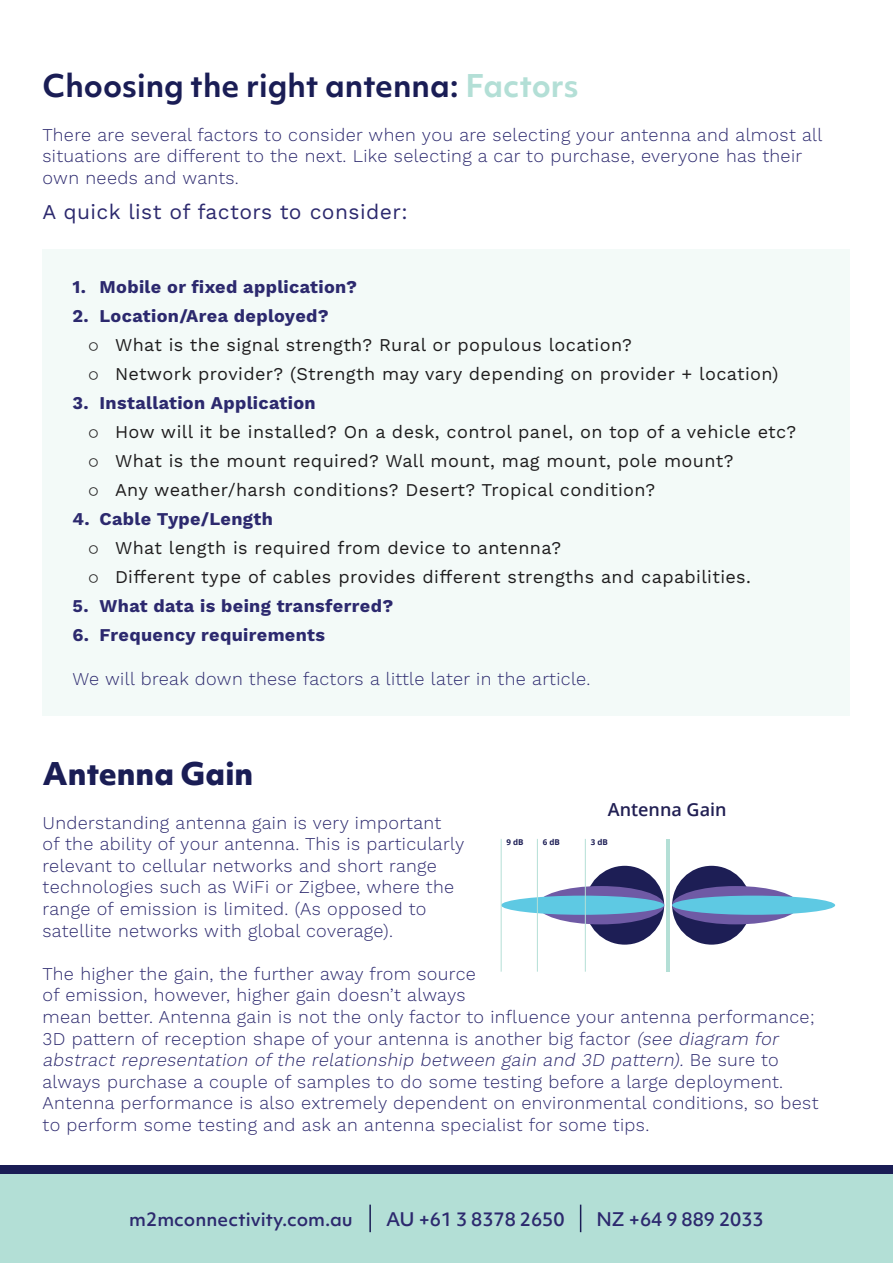
<style>
.page{position:relative;width:893px;height:1263px;background:#fff}
.page>*{position:absolute;margin:0;border:0;box-sizing:border-box;transform-origin:0 0}
.t1{font:700 30px "Objektiv Mk 1";color:#1a1d55}
.t2{font:800 30px "Objektiv Mk 1";color:#1a1d55}
.t3{font:21px "Work Sans";letter-spacing:.02em;color:#2c296e}
.t4{font:300 18px/21.6px "Work Sans";letter-spacing:.02em;color:#2c296e}
.t5{font:18px "Work Sans";letter-spacing:.02em;color:#1f1d1e}
.t6{font:700 18px "Work Sans";letter-spacing:.02em;color:#2c296e}
.t7{font:500 18px "Objektiv Mk 1";color:#2c296e}
.t8{font:600 18px "Open Sans";color:#211f53}
.t9{font:700 7.95px "Open Sans";color:#1d1e55}
.s1{color:#b3dfd6}
.s2{font-weight:300}
.s3{font-style:italic}
</style>
<div class="page">
<div style="left:0;top:1174px;width:893px;height:89px;background:#b3dfd6"></div>
<div style="left:0;top:1165px;width:893px;height:9px;background:#1a1d55"></div>
<hr style="left:369px;top:1204px;width:2px;height:28px;background:#1a1d55">
<svg style="left:580px;top:1204px;width:1px;height:28px"></svg>
<div style="left:43px;top:249px;width:807px;height:467px;background:#f3faf8"></div>
<div style="left:585px;top:866px;width:79px;height:79px;background:#1d1e55;border-radius:50%"></div>
<div style="left:672px;top:866px;width:79px;height:79px;background:#1d1e55;border-radius:50%"></div>
<hr style="left:667px;top:839px;width:3px;height:132px;background:#b4dfd6">
<div style="left:537px;top:886px;width:127px;height:38px;background:#6f5aa5;border-radius:50%"></div>
<div style="left:672px;top:886px;width:127px;height:38px;background:#6f5aa5;border-radius:50%"></div>
<div style="left:501px;top:896px;width:163px;height:19px;background:#5ec9e3;border-radius:50%"></div>
<div style="left:672px;top:896px;width:163px;height:19px;background:#5ec9e3;border-radius:50%"></div>
<hr style="left:537px;top:839px;width:1px;height:133px;background:#b4dfd6">
<hr style="left:585px;top:839px;width:1px;height:133px;background:#b4dfd6">
<hr style="left:501px;top:839px;width:1px;height:133px;background:#b4dfd6">
<h1 class="t1" style="left:43px;top:72px;width:538px">Choosing the right antenna: <span class="s1">Factors</span></h1>
<p class="t4" style="left:43px;top:125px;width:781px">There are several factors to consider when you are selecting your antenna and almost all situations are different to the next. Like selecting a car to purchase, everyone has their own needs and wants.</p>
<p class="t3" style="left:43px;top:203px;width:367px">A quick list of factors to consider:</p>
<p class="t6" style="left:73px;top:279px;width:286px">1. Mobile or fixed application?</p>
<p class="t6" style="left:73px;top:308px;width:258px">2. Location/Area deployed?</p>
<p class="t5" style="left:88px;top:337px;width:545px"><span class="s2">○</span> What is the signal strength? Rural or populous location?</p>
<p class="t5" style="left:88px;top:366px;width:692px"><span class="s2">○</span> Network provider? (Strength may vary depending on provider + location)</p>
<p class="t6" style="left:73px;top:396px;width:245px">3. Installation Application</p>
<p class="t5" style="left:88px;top:424px;width:710px"><span class="s2">○</span> How will it be installed? On a desk, control panel, on top of a vehicle etc?</p>
<p class="t5" style="left:88px;top:453px;width:647px"><span class="s2">○</span> What is the mount required? Wall mount, mag mount, pole mount?</p>
<p class="t5" style="left:88px;top:482px;width:569px"><span class="s2">○</span> Any weather/harsh conditions? Desert? Tropical condition?</p>
<p class="t6" style="left:73px;top:512px;width:202px">4. Cable Type/Length</p>
<p class="t5" style="left:88px;top:540px;width:475px"><span class="s2">○</span> What length is required from device to antenna?</p>
<p class="t5" style="left:88px;top:569px;width:664px"><span class="s2">○</span> Different type of cables provides different strengths and capabilities.</p>
<p class="t6" style="left:73px;top:599px;width:322px">5. What data is being transferred?</p>
<p class="t6" style="left:73px;top:628px;width:254px">6. Frequency requirements</p>
<p class="t4" style="left:73px;top:669px;width:520px">We will break down these factors a little later in the article.</p>
<h1 class="t2" style="left:43px;top:761px;width:212px">Antenna Gain</h1>
<p class="t4" style="left:43px;top:813px;width:423px">Understanding antenna gain is very important<br>of the ability of your antenna. This is particularly relevant to cellular networks and short range technologies such as WiFi or Zigbee, where the range of emission is limited. (As opposed to satellite networks with global coverage).</p>
<p class="t4" style="left:43px;top:964px;width:777px">The higher the gain, the further away from source<br>of emission, however, higher gain doesn’t always<br>mean better. Antenna gain is not the only factor to influence your antenna performance; 3D pattern of reception shape of your antenna is another big factor <span class="s3">(see diagram for abstract representation of the relationship between gain and 3D pattern).</span> B e s u re t o always purchase a couple of samples to do some testing before a large deployment.<br>Antenna performance is also extremely dependent on environmental conditions, so best to perform some testing and ask an antenna specialist for some tips.</p>
<p class="t8" style="left:608px;top:799px;width:120px">Antenna Gain</p>
<p class="t9" style="left:506px;top:839px;width:19px">9 dB</p>
<p class="t9" style="left:543px;top:839px;width:19px">6 dB</p>
<p class="t9" style="left:591px;top:839px;width:19px">3 dB</p>
<p class="t7" style="left:129px;top:1212px;width:225px">m2mconnectivity.com.au</p>
<p class="t7" style="left:386px;top:1212px;width:180px">AU +61 3 8378 2650</p>
<p class="t7" style="left:596px;top:1212px;width:169px">NZ +64 9 889 2033</p>
</div>
